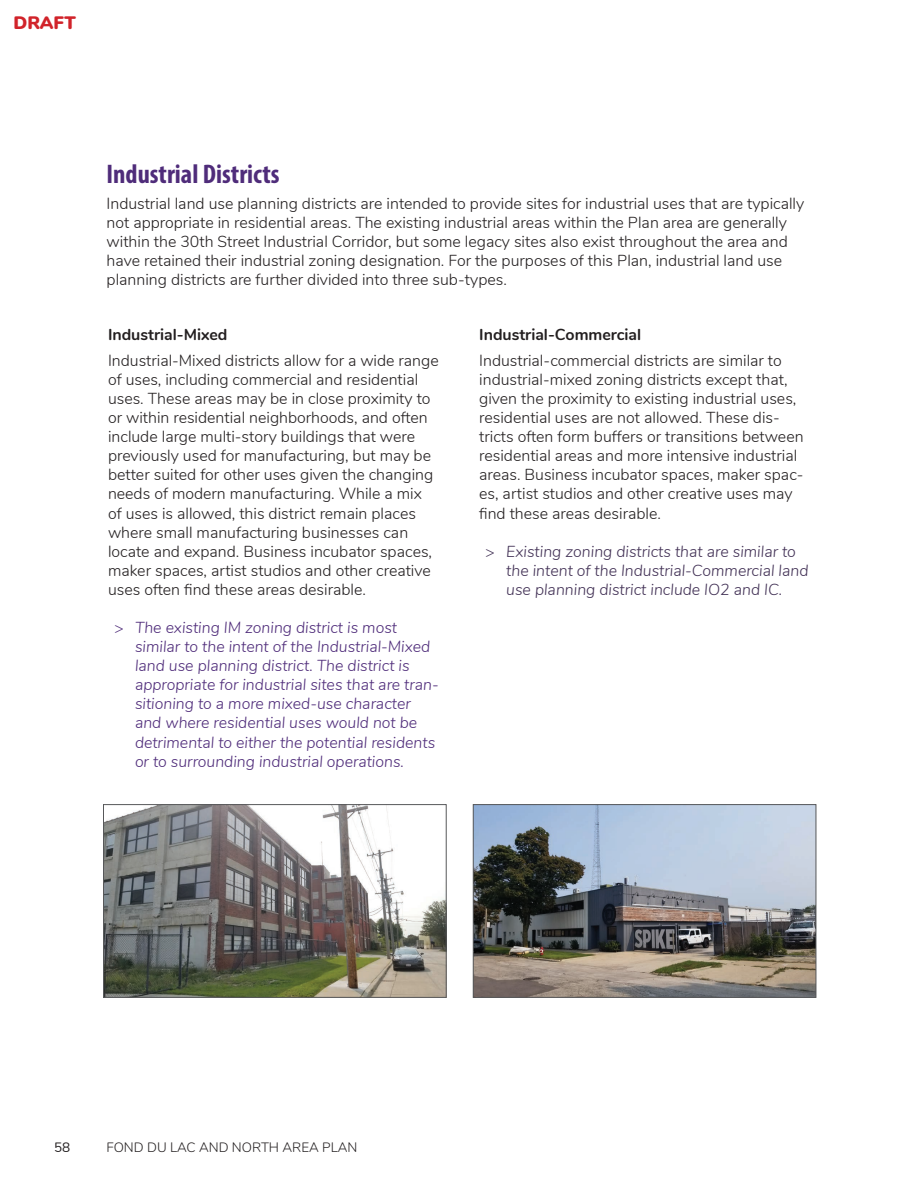
<style>
.page{position:relative;width:918px;height:1188px;background:#fff}
.page>*{position:absolute;margin:0;border:0;box-sizing:border-box;transform-origin:0 0}
.t1{font:700 condensed 27px "Myriad Pro";color:#4f2c7a}
.t2{font:900 18px "Nunito";color:#d1232a}
.t3{font:300 15.9px/19px "Nunito";color:#231f20}
.t4{font:italic 300 15.9px/19px "Nunito";color:#4f2c7a}
.t5{font:italic 300 15.9px/19px "Nunito";color:#423155}
.t6{font:700 15.9px "Nunito";color:#231f20}
.t7{font:300 13.5px "Nunito";color:#231f20}
.t8{font:13.5px "Nunito";color:#231f20}
</style>
<div class="page">
<img style="left:105px;top:806px;width:340px;height:190px">
<div style="left:103px;top:804px;width:344px;height:194px;border:1px solid #57585a"></div>
<img style="left:475px;top:806px;width:339px;height:190px">
<div style="left:473px;top:804px;width:343px;height:194px;border:1px solid #57585a"></div>
<p class="t2" style="left:14px;top:9px;width:64px">DRAFT</p>
<h1 class="t1" style="left:107px;top:157px;width:175px">Industrial Districts</h1>
<p class="t3" style="left:107px;top:193px;width:699px">Industrial land use planning districts are intended to provide sites for industrial uses that are typically not appropriate in residential areas. The existing industrial areas within the Plan area are generally within the 30th Street Industrial Corridor, but some legacy sites also exist throughout the area and have retained their industrial zoning designation. For the purposes of this Plan, industrial land use planning districts are further divided into three sub-types.</p>
<p class="t6" style="left:108px;top:323px;width:121px">Industrial-Mixed</p>
<p class="t3" style="left:108px;top:350px;width:332px">Industrial-Mixed districts allow for a wide range of uses, including commercial and residential uses. These areas may be in close proximity to or within residential neighborhoods, and often include large multi-story buildings that were previously used for manufacturing, but may be better suited for other uses given the changing needs of modern manufacturing. While a mix of uses is allowed, this district remain places where small manufacturing businesses can locate and expand. Business incubator spaces, maker spaces, artist studios and other creative uses often find these areas desirable.</p>
<p class="t4" style="left:135px;top:617px;width:305px">The existing IM zoning district is most similar to the intent of the Industrial-Mixed land use planning district. The district is appropriate for industrial sites that are tran&shy;sitioning to a more mixed-use character and where residential uses would not be detrimental to either the potential residents or to surrounding industrial operations.</p>
<p class="t6" style="left:479px;top:323px;width:164px">Industrial-Commercial</p>
<p class="t3" style="left:479px;top:350px;width:326px">Industrial-commercial districts are similar to industrial-mixed zoning districts except that, given the proximity to existing industrial uses, residential uses are not allowed. These dis&shy;tricts often form buffers or transitions between residential areas and more intensive industrial areas. Business incubator spaces, maker spac&shy;es, artist studios and other creative uses may find these areas desirable.</p>
<p class="t5" style="left:506px;top:541px;width:304px">Existing zoning districts that are similar to the intent of the Industrial-Commercial land use planning district include IO2 and IC.</p>
<p class="t8" style="left:54px;top:1137px;width:18px">58</p>
<p class="t7" style="left:107px;top:1137px;width:252px">FOND DU LAC AND NORTH AREA PLAN</p>
</div>
